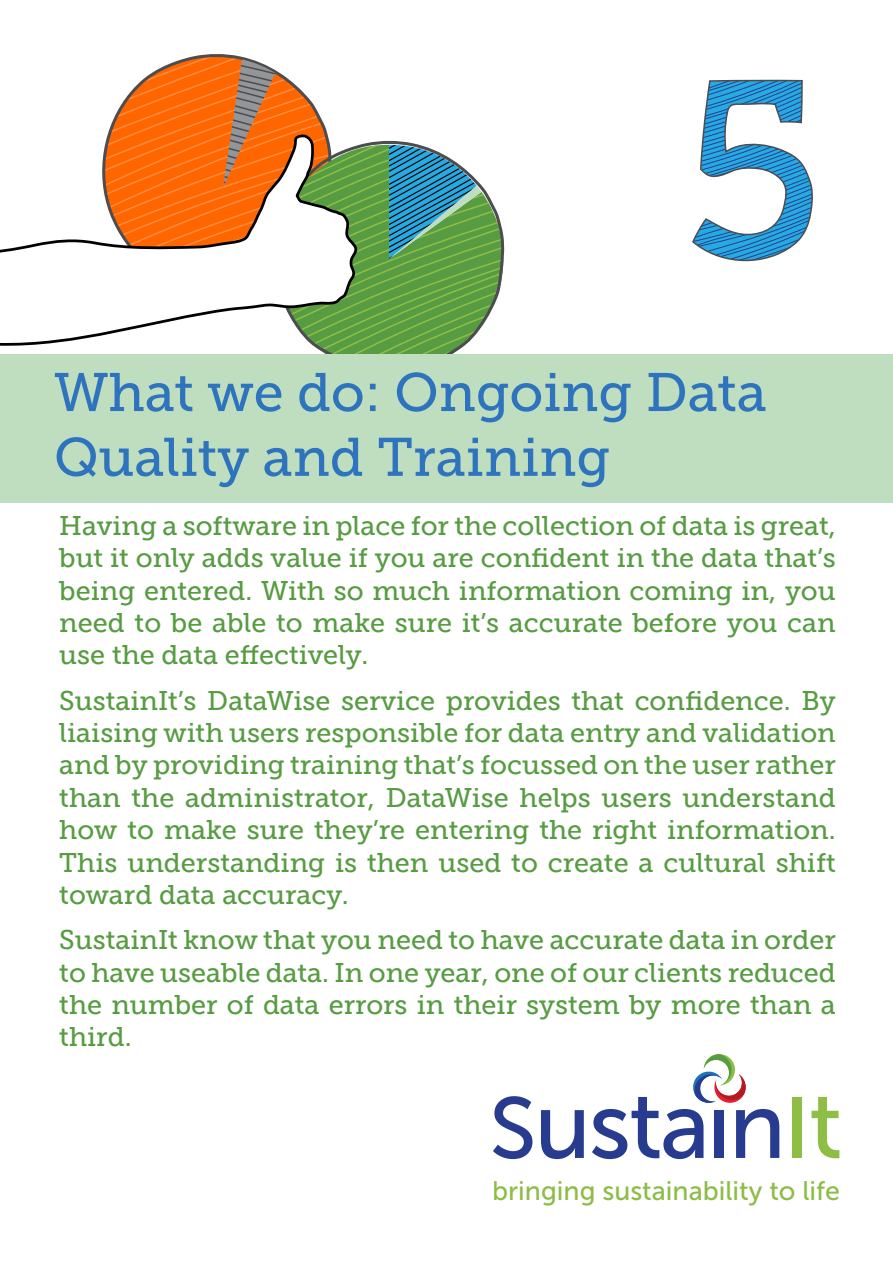
<style>
.page{position:relative;width:893px;height:1263px;background:#fff}
.page>*{position:absolute;margin:0;border:0;box-sizing:border-box;transform-origin:0 0}
.t1{font:54px/64.8px "Museo Slab 500";color:#2e73bd}
.t2{font:27px/32.4px "Museo Slab 500";color:#579c42;text-align:justify}
.t3{font:26.7px "Museo Sans 500";color:#8dbd47}
</style>
<div class="page">
<svg style="left:108px;top:54px;width:219px;height:78px"></svg>
<svg style="left:223px;top:56px;width:81px;height:76px;background:#d38756"></svg>
<svg style="left:318px;top:141px;width:187px;height:213px;background:#69a66f"></svg>
<svg style="left:0;top:132px;width:358px;height:217px"></svg>
<svg style="left:493px;top:1096px;width:39px;height:63px"></svg>
<svg style="left:541px;top:1110px;width:43px;height:49px"></svg>
<div style="left:793px;top:1097px;width:9px;height:61px;background:#8ebe46"></div>
<svg style="left:812px;top:1097px;width:27px;height:61px"></svg>
<svg style="left:592px;top:1054px;width:187px;height:105px"></svg>
<div style="left:0;top:354px;width:893px;height:149px;background:#bfdebf"></div>
<svg style="left:692px;top:79px;width:121px;height:183px"></svg>
<h1 class="t1" style="left:54px;top:360px;width:714px">What we do: Ongoing Data<br>Quality and Training</h1>
<p class="t2" style="left:59px;top:509px;width:778px">Having a software in place for the collection of data is great, but it only adds value if you are confident in the data that’s being entered. With so much information coming in, you need to be able to make sure it’s accurate before you can use the data effectively.</p>
<p class="t2" style="left:59px;top:684px;width:778px">SustainIt’s DataWise service provides that confidence. By liaising with users responsible for data entry and validation and by providing training that’s focussed on the user rather than the administrator, DataWise helps users understand how to make sure they’re entering the right information.<br>This understanding is then used to create a cultural shift toward data accuracy.</p>
<p class="t2" style="left:59px;top:924px;width:778px">SustainIt know that you need to have accurate data in order to have useable data. In one year, one of our clients reduced the number of data errors in their system by more than a third.</p>
<p class="t3" style="left:492px;top:1176px;width:349px">bringing sustainability to life</p>
</div>
